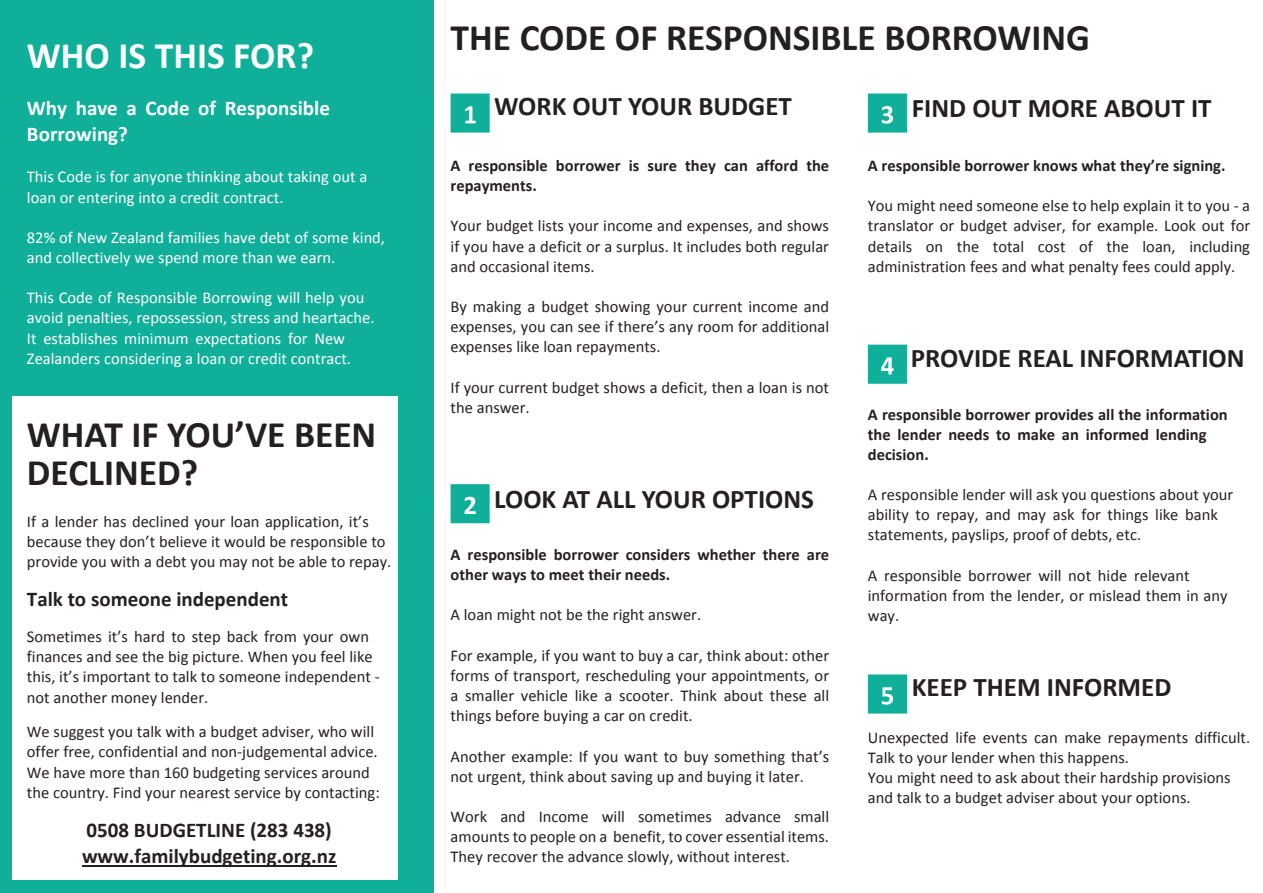
<style>
.page{position:relative;width:1263px;height:893px;background:#fff}
.page>*{position:absolute;margin:0;border:0;box-sizing:border-box;transform-origin:0 0}
.t1{font:700 37.5px/37.5px "Calibri";color:#242021}
.t2{font:700 37.5px "Calibri";color:#fff}
.t3{font:700 27px "Calibri";color:#242021}
.t4{font:700 21px/25.7px "Calibri";color:#242021}
.t5{font:700 21px/25.7px "Calibri";color:#fff}
.t6{font:16.5px/20.1px "Calibri";color:#242021}
.t7{font:16.5px/20.1px "Calibri";color:#fff}
.t8{font:700 16.5px/20.1px "Calibri";color:#242021}
</style>
<div class="page">
<div style="left:0;top:0;width:421px;height:893px;background:#10af99"></div>
<div style="left:13px;top:396px;width:385px;height:484px;background:#fff"></div>
<hr style="left:82px;top:865px;width:254px;height:1px;background:#242021">
<div style="left:421px;top:0;width:13px;height:893px;background:#10af99"></div>
<svg style="left:451px;top:93px;width:39px;height:40px;background:#24b5a1"></svg>
<svg style="left:451px;top:484px;width:39px;height:39px;background:#23b5a1"></svg>
<svg style="left:868px;top:93px;width:39px;height:40px;background:#26b6a2"></svg>
<svg style="left:868px;top:345px;width:39px;height:39px;background:#23b5a1"></svg>
<svg style="left:868px;top:674px;width:39px;height:40px;background:#25b6a2"></svg>
<h1 class="t2" style="left:27px;top:40px;width:289px">WHO IS THIS FOR?</h1>
<p class="t5" style="left:27px;top:97px;width:304px">Why have a Code of Responsible<br>Borrowing?</p>
<p class="t7" style="left:27px;top:168px;width:342px">This Code is for anyone thinking about taking out a loan or entering into a credit contract.</p>
<p class="t7" style="left:27px;top:229px;width:360px">82% of New Zealand families have debt of some kind, and collectively we spend more than we earn.</p>
<p class="t7" style="left:27px;top:289px;width:349px">This Code of Responsible Borrowing will help you avoid penalties, repossession, stress and heartache.<br>It establishes minimum expectations for New Zealanders considering a loan or credit contract.</p>
<h1 class="t1" style="left:27px;top:419px;width:351px">WHAT IF YOU’VE BEEN<br>DECLINED?</h1>
<p class="t6" style="left:27px;top:512px;width:366px">If a lender has declined your loan application, it’s because they don’t believe it would be responsible to provide you with a debt you may not be able to repay.</p>
<p class="t4" style="left:27px;top:588px;width:263px">Talk to someone independent</p>
<p class="t6" style="left:27px;top:628px;width:354px">Sometimes it’s hard to step back from your own finances and see the big picture. When you feel like this, it’s important to talk to someone independent - not another money lender.</p>
<p class="t6" style="left:27px;top:723px;width:354px">We suggest you talk with a budget adviser, who will offer free, confidential and non-judgemental advice.<br>We have more than 160 budgeting services around the country. Find your nearest service by contacting:</p>
<p class="t4" style="left:82px;top:819px;width:256px">0508 BUDGETLINE (283 438) www.familybudgeting.org.nz</p>
<h1 class="t1" style="left:451px;top:22px;width:641px">THE CODE OF RESPONSIBLE BORROWING</h1>
<h2 class="t3" style="left:494px;top:95px;width:299px">WORK OUT YOUR BUDGET</h2>
<p class="t8" style="left:451px;top:157px;width:380px">A responsible borrower is sure they can afford the repayments.</p>
<p class="t6" style="left:451px;top:217px;width:380px;text-align:justify">Your budget lists your income and expenses, and shows if you have a deficit or a surplus. It includes both regular and occasional items.</p>
<p class="t6" style="left:451px;top:298px;width:380px;text-align:justify">By making a budget showing your current income and expenses, you can see if there’s any room for additional expenses like loan repayments.</p>
<p class="t6" style="left:451px;top:379px;width:380px">If your current budget shows a deficit, then a loan is not the answer.</p>
<h2 class="t3" style="left:494px;top:487px;width:321px">LOOK AT ALL YOUR OPTIONS</h2>
<p class="t8" style="left:451px;top:546px;width:380px">A responsible borrower considers whether there are other ways to meet their needs.</p>
<p class="t6" style="left:451px;top:606px;width:252px">A loan might not be the right answer.</p>
<p class="t6" style="left:451px;top:646px;width:380px;text-align:justify">For example, if you want to buy a car, think about: other forms of transport, rescheduling your appointments, or a smaller vehicle like a scooter. Think about these all things before buying a car on credit.</p>
<p class="t6" style="left:451px;top:747px;width:380px">Another example: If you want to buy something that’s not urgent, think about saving up and buying it later.</p>
<p class="t6" style="left:451px;top:808px;width:380px;text-align:justify">Work and Income will sometimes advance small amounts to people on a benefit, to cover essential items.<br>They recover the advance slowly, without interest.</p>
<h2 class="t3" style="left:912px;top:97px;width:301px">FIND OUT MORE ABOUT IT</h2>
<p class="t8" style="left:868px;top:157px;width:359px">A responsible borrower knows what they’re signing.</p>
<p class="t6" style="left:868px;top:197px;width:384px;text-align:justify">You might need someone else to help explain it to you - a translator or budget adviser, for example. Look out for details on the total cost of the loan, including administration fees and what penalty fees could apply.</p>
<h2 class="t3" style="left:911px;top:347px;width:335px">PROVIDE REAL INFORMATION</h2>
<p class="t8" style="left:868px;top:405px;width:361px">A responsible borrower provides all the information the lender needs to make an informed lending decision.</p>
<p class="t6" style="left:868px;top:486px;width:367px">A responsible lender will ask you questions about your ability to repay, and may ask for things like bank statements, payslips, proof of debts, etc.</p>
<p class="t6" style="left:868px;top:567px;width:361px">A responsible borrower will not hide relevant information from the lender, or mislead them in any way.</p>
<h2 class="t3" style="left:912px;top:675px;width:261px">KEEP THEM INFORMED</h2>
<p class="t6" style="left:868px;top:728px;width:384px">Unexpected life events can make repayments difficult.<br>Talk to your lender when this happens.<br>You might need to ask about their hardship provisions and talk to a budget adviser about your options.</p>
</div>
